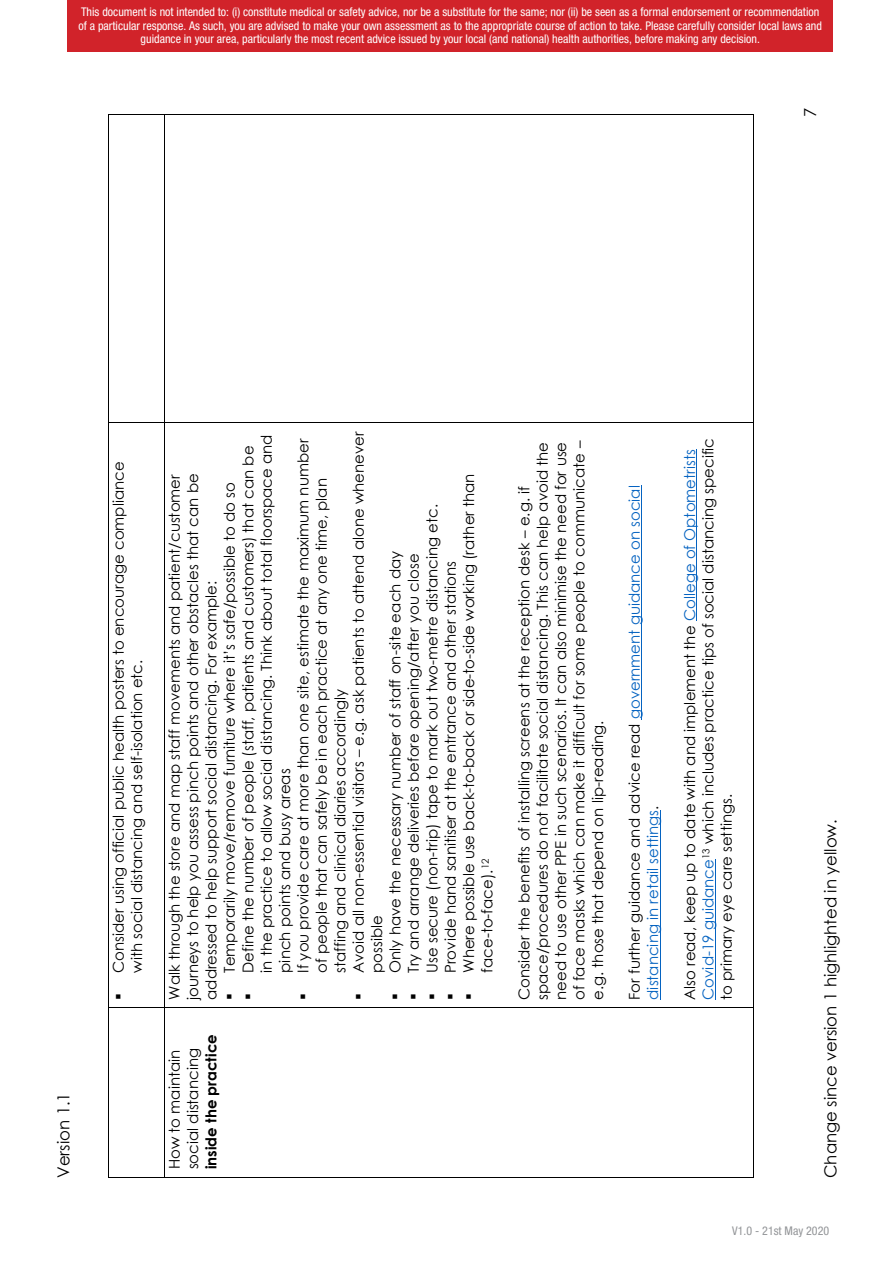
<style>
.page{position:relative;width:893px;height:1263px;background:#fff}
.page>*{position:absolute;margin:0;border:0;box-sizing:border-box;transform-origin:0 0}
.t1{font:16.5px "Century Gothic";color:#000}
.t2{font:15px/18.3px "Century Gothic";color:#000}
.t3{font:15px/18.3px "Century Gothic";color:#0563c1}
.t4{font:condensed 12px/13.5px "Helvetica Neue LT Pro";color:#fff;text-align:center}
.t5{font:condensed 12px "Helvetica Neue LT Pro";color:#939598}
.s1{font-weight:700}
.s2{color:#000}
.s3{color:#0563c1}
</style>
<div class="page">
<div style="left:68px;top:0;width:765px;height:51px;background:#d1232a"></div>
<hr style="left:108px;top:1008px;width:1px;height:169px;background:#000">
<hr style="left:108px;top:423px;width:1px;height:584px;background:#000">
<hr style="left:108px;top:115px;width:1px;height:307px;background:#000">
<hr style="left:109px;top:1177px;width:55px;height:1px;background:#000">
<hr style="left:109px;top:1007px;width:55px;height:1px;background:#000">
<hr style="left:109px;top:422px;width:55px;height:1px;background:#000">
<hr style="left:109px;top:114px;width:55px;height:1px;background:#000">
<hr style="left:641px;top:485px;width:1px;height:234px;background:#0563c1">
<hr style="left:659px;top:810px;width:1px;height:190px;background:#0563c1">
<hr style="left:696px;top:449px;width:1px;height:172px;background:#0563c1">
<hr style="left:715px;top:859px;width:1px;height:141px;background:#0563c1">
<hr style="left:164px;top:1008px;width:1px;height:169px;background:#000">
<hr style="left:164px;top:423px;width:1px;height:584px;background:#000">
<hr style="left:164px;top:115px;width:1px;height:307px;background:#000">
<hr style="left:165px;top:1177px;width:588px;height:1px;background:#000">
<hr style="left:753px;top:1008px;width:1px;height:169px;background:#000">
<hr style="left:165px;top:1007px;width:588px;height:1px;background:#000">
<hr style="left:753px;top:423px;width:1px;height:584px;background:#000">
<hr style="left:165px;top:422px;width:588px;height:1px;background:#000">
<hr style="left:753px;top:115px;width:1px;height:307px;background:#000">
<hr style="left:165px;top:114px;width:588px;height:1px;background:#000">
<p class="t4" style="left:79px;top:5px;width:745px">This document is not intended to: (i) constitute medical or safety advice, nor be a substitute for the same; nor (ii) be seen as a formal endorsement or recommendation of a particular response. As such, you are advised to make your own assessment as to the appropriate course of action to take. Please carefully consider local laws and guidance in your area, particularly the most recent advice issued by your local (and national) health authorities, before making any decision.</p>
<p class="t1" style="left:799px;top:117px;width:11px;rotate:-90deg">7</p>
<p class="t1" style="left:52px;top:1178px;width:87px;rotate:-90deg">Version 1.1</p>
<p class="t2" style="left:109px;top:973px;width:513px;text-indent:-27px;rotate:-90deg">▪ Consider using official public health posters to encourage compliance with social distancing and self-isolation etc.</p>
<p class="t2" style="left:239px;top:973px;width:540px;text-indent:-27px;rotate:-90deg">▪ Define the number of people (staff, patients and customers) that can be in the practice to allow social distancing. Think about total floorspace and pinch points and busy areas</p>
<p class="t2" style="left:294px;top:973px;width:536px;text-indent:-27px;rotate:-90deg">▪ If you provide care at more than one site, estimate the maximum number of people that can safely be in each practice at any one time, plan staffing and clinical diaries accordingly</p>
<p class="t2" style="left:349px;top:973px;width:543px;text-indent:-27px;rotate:-90deg">▪ Avoid all non-essential visitors – e.g. ask patients to attend alone whenever possible</p>
<p class="t2" style="left:165px;top:1000px;width:528px;text-align:justify;rotate:-90deg">Walk through the store and map staff movements and patient/customer journeys to help you assess pinch points and other obstacles that can be addressed to help support social distancing. For example:</p>
<p class="t2" style="left:220px;top:1000px;width:519px;rotate:-90deg">▪ Temporarily move/remove furniture where it’s safe/possible to do so</p>
<p class="t2" style="left:459px;top:973px;width:501px;text-indent:-27px;rotate:-90deg">▪ Where possible use back-to-back or side-to-side working (rather than face-to-face).<sup>12</sup></p>
<p class="t2" style="left:423px;top:1000px;width:497px;rotate:-90deg">▪ Use secure (non-trip) tape to mark out two-metre distancing etc.</p>
<p class="t2" style="left:386px;top:1000px;width:450px;rotate:-90deg">▪ Only have the necessary number of staff on-site each day</p>
<p class="t2" style="left:404px;top:1000px;width:448px;rotate:-90deg">▪ Try and arrange deliveries before opening/after you close</p>
<p class="t2" style="left:441px;top:1000px;width:440px;rotate:-90deg">▪ Provide hand sanitiser at the entrance and other stations</p>
<p class="t2" style="left:165px;top:1169px;width:137px;rotate:-90deg">How to maintain social distancing <span class="s1">inside the practice</span></p>
<p class="t2" style="left:514px;top:1000px;width:561px;rotate:-90deg">Consider the benefits of installing screens at the reception desk – e.g. if space/procedures do not facilitate social distancing. This can help avoid the need to use other PPE in such scenarios. It can also minimise the need for use of face masks which can make it difficult for some people to communicate – e.g. those that depend on lip-reading.</p>
<p class="t3" style="left:625px;top:1000px;width:516px;rotate:-90deg"><span class="s2">For further guidance and advice read</span> government guidance on social distancing in retail settings<span class="s2">.</span></p>
<p class="t2" style="left:680px;top:1000px;width:563px;rotate:-90deg">Also read, keep up to date with and implement the <span class="s3">College of Optometrists<br>Covid-19 guidance</span><sup>13</sup> which includes practice tips of social distancing specific to primary eye care settings.</p>
<p class="t1" style="left:819px;top:1178px;width:360px;rotate:-90deg">Change since version 1 highlighted in yellow.</p>
<p class="t5" style="left:732px;top:1224px;width:98px">V1.0 - 21st May 2020</p>
</div>
